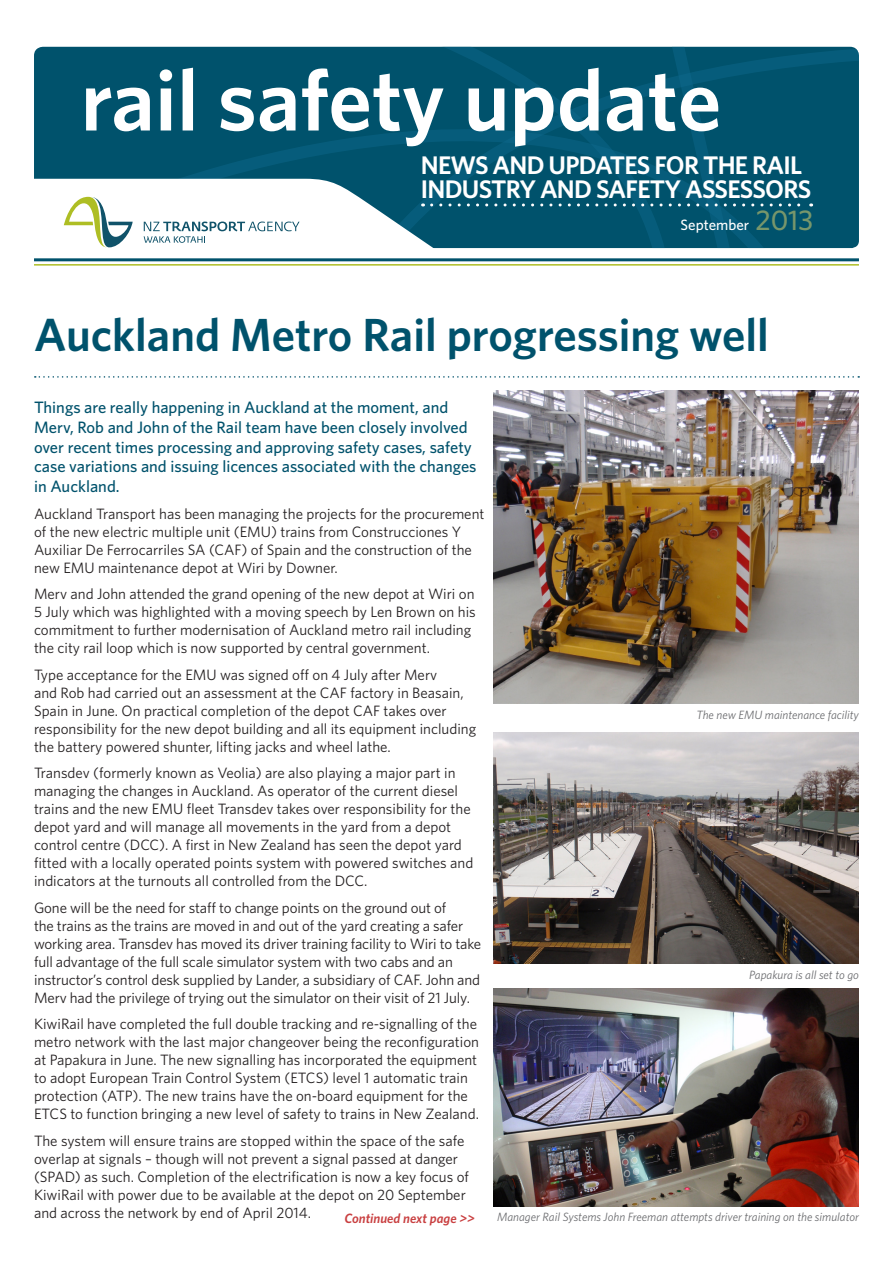
<style>
.page{position:relative;width:893px;height:1263px;background:#fff}
.page>*{position:absolute;margin:0;border:0;box-sizing:border-box;transform-origin:0 0}
.t1{font:600 87px "Whitney";color:#fff}
.heading_1{font:600 46.5px "Whitney";color:#00526c}
.t2{font:600 25.5px/24px "Whitney";letter-spacing:-.03em;color:#fff}
.intro_para{font:500 16.5px/19.8px "Whitney";color:#00526c}
.body{font:15px/18px "Whitney";color:#231f20}
.t3{font:500 15px "Whitney";color:#fff}
.body-2{font:italic 600 13.5px "Whitney";color:#c94041}
.t4{font:italic 12px "Whitney";color:#6c6d70}
.s1{font-size:28.5px;color:#77966b}
</style>
<div class="page">
<div style="left:34px;top:47px;width:125px;height:132px;background:#00526c"></div>
<div style="left:159px;top:47px;width:235px;height:81px;background:#00526c"></div>
<svg style="left:116px;top:128px;width:278px;height:51px;background:#01546f"></svg>
<svg style="left:394px;top:47px;width:38px;height:132px;background:#00526d"></svg>
<svg style="left:34px;top:179px;width:447px;height:83px"></svg>
<svg style="left:144px;top:222px;width:156px;height:21px"></svg>
<svg style="left:64px;top:191px;width:69px;height:57px"></svg>
<svg style="left:432px;top:47px;width:427px;height:201px;background:#01546f"></svg>
<hr style="left:34px;top:264px;width:825px;height:2px;background:#aebe24">
<hr style="left:34px;top:258px;width:825px;height:3px;background:#00526c">
<svg style="left:35px;top:376px;width:824px;height:2px"></svg>
<img style="left:493px;top:390px;width:366px;height:313px">
<img style="left:493px;top:732px;width:366px;height:231px">
<img style="left:493px;top:989px;width:366px;height:217px">
<h1 class="t1" style="left:81px;top:42px;width:642px">rail safety update</h1>
<h3 class="t2" style="left:421px;top:152px;width:392px">NEWS AND UPDATES FOR THE RAIL<br>INDUSTRY AND SAFETY ASSESSORS</h3>
<p class="t3" style="left:680px;top:215px;width:134px">September <span class="s1">2013</span></p>
<p class="heading_1" style="left:34px;top:303px;width:736px">Auckland Metro Rail progressing well</p>
<p class="intro_para" style="left:34px;top:397px;width:444px">Things are really happening in Auckland at the moment, and Merv, Rob and John of the Rail team have been closely involved over recent times processing and approving safety cases, safety case variations and issuing licences associated with the changes in Auckland.</p>
<p class="body" style="left:34px;top:504px;width:452px">Auckland Transport has been managing the projects for the procurement of the new electric multiple unit (EMU) trains from Construcciones Y Auxiliar De Ferrocarriles SA (CAF) of Spain and the construction of the new EMU maintenance depot at Wiri by Downer.</p>
<p class="body" style="left:34px;top:585px;width:443px">Merv and John attended the grand opening of the new depot at Wiri on 5 July which was highlighted with a moving speech by Len Brown on his commitment to further modernisation of Auckland metro rail including the city rail loop which is now supported by central government.</p>
<p class="body" style="left:34px;top:665px;width:444px">Type acceptance for the EMU was signed off on 4 July after Merv<br>and Rob had carried out an assessment at the CAF factory in Beasain, Spain in June. On practical completion of the depot CAF takes over responsibility for the new depot building and all its equipment including the battery powered shunter, lifting jacks and wheel lathe.</p>
<p class="body" style="left:34px;top:764px;width:441px">Transdev (formerly known as Veolia) are also playing a major part in managing the changes in Auckland. As operator of the current diesel trains and the new EMU fleet Transdev takes over responsibility for the depot yard and will manage all movements in the yard from a depot control centre (DCC). A first in New Zealand has seen the depot yard fitted with a locally operated points system with powered switches and indicators at the turnouts all controlled from the DCC.</p>
<p class="body" style="left:34px;top:898px;width:449px">Gone will be the need for staff to change points on the ground out of<br>the trains as the trains are moved in and out of the yard creating a safer working area. Transdev has moved its driver training facility to Wiri to take full advantage of the full scale simulator system with two cabs and an instructor’s control desk supplied by Lander, a subsidiary of CAF. John and Merv had the privilege of trying out the simulator on their visit of 21 July.</p>
<p class="body" style="left:34px;top:1015px;width:447px">KiwiRail have completed the full double tracking and re-signalling of the metro network with the last major changeover being the reconfiguration at Papakura in June. The new signalling has incorporated the equipment to adopt European Train Control System (ETCS) level 1 automatic train protection (ATP). The new trains have the on-board equipment for the ETCS to function bringing a new level of safety to trains in New Zealand.</p>
<p class="body" style="left:34px;top:1131px;width:436px">The system will ensure trains are stopped within the space of the safe overlap at signals – though will not prevent a signal passed at danger (SPAD) as such. Completion of the electrification is now a key focus of KiwiRail with power due to be available at the depot on 20 September and across the network by end of April 2014.</p>
<p class="t4" style="left:696px;top:706px;width:164px">The new EMU maintenance facility</p>
<p class="t4" style="left:749px;top:967px;width:111px">Papakura is all set to go</p>
<p class="body-2" style="left:344px;top:1210px;width:132px">Continued next page &gt;&gt;</p>
<p class="t4" style="left:497px;top:1209px;width:363px">Manager Rail Systems John Freeman attempts driver training on the simulator</p>
</div>
